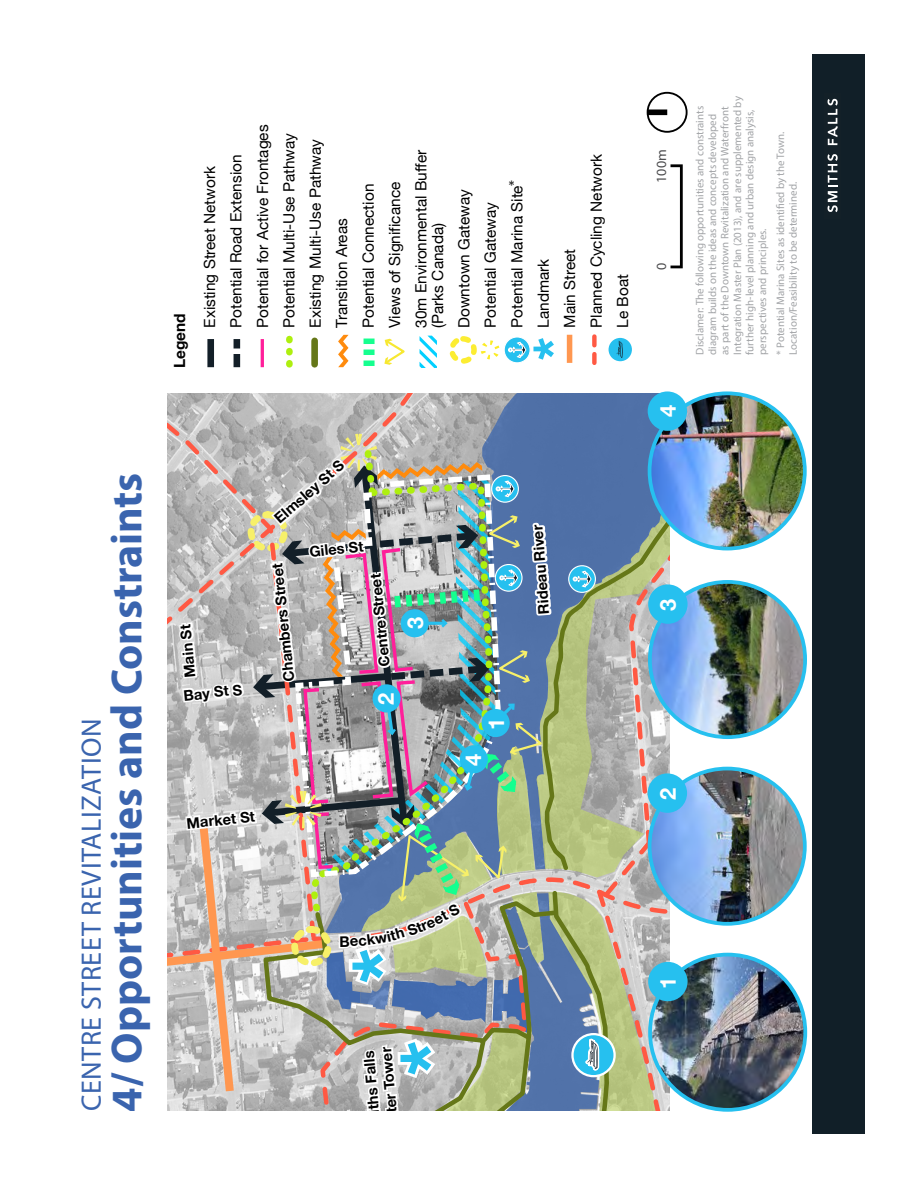
<style>
.page{position:relative;width:918px;height:1188px;background:#fff}
.page>*{position:absolute;margin:0;border:0;box-sizing:border-box;transform-origin:0 0}
.t1{font:700 89.55px "Helvetica Neue";color:#26c0ef}
.t2{font:700 59.55px "Helvetica Neue";color:#26c0ef}
.t3{font:700 43.8px "Myriad Pro";color:#3a64ae}
.t4{font:28.2px "Myriad Pro";letter-spacing:.02em;color:#3a64ae}
.t5{font:700 21.9px "Helvetica Neue";color:#fff}
.t6{font:15.45px/26.4px "Helvetica Neue";color:#000}
.t7{font:700 15.45px "Helvetica Neue";color:#000}
.t8{font:700 14.7px/17.7px "Helvetica Neue";color:#000}
.t9{font:14.1px "Myriad Pro";color:#4d4d4f}
.t10{font:14.1px "Myriad Pro";color:#000101}
.t11{font:10.95px/12.5px "Myriad Pro";color:#a2a4a7}
</style>
<div class="page">
<div style="left:812px;top:54px;width:53px;height:1080px;background:#111f28"></div>
<svg style="left:167px;top:394px;width:481px;height:52px"></svg>
<div style="left:537px;top:407px;width:124px;height:39px;background:#4f70a7"></div>
<div style="left:541px;top:431px;width:120px;height:15px;background:#4f70a7"></div>
<svg style="left:420px;top:336px;width:17px;height:32px"></svg>
<div style="left:449px;top:336px;width:28px;height:28px;border:6px dashed #fced32;border-radius:50%"></div>
<div style="left:481px;top:340px;width:19px;height:19px;border:4px dashed #fcec24;border-radius:50%"></div>
<svg style="left:384px;top:338px;width:21px;height:27px"></svg>
<div style="left:207px;top:339px;width:7px;height:28px;background:#131f28"></div>
<div style="left:567px;top:335px;width:5px;height:28px;background:#ff9750"></div>
<svg style="left:592px;top:335px;width:5px;height:28px"></svg>
<svg style="left:234px;top:339px;width:6px;height:28px"></svg>
<svg style="left:286px;top:335px;width:7px;height:29px"></svg>
<div style="left:311px;top:341px;width:7px;height:23px;background:#657718"></div>
<svg style="left:364px;top:338px;width:11px;height:28px"></svg>
<hr style="left:261px;top:339px;width:3px;height:28px;background:#ff1f9a">
<svg style="left:338px;top:335px;width:11px;height:32px"></svg>
<svg style="left:607px;top:337px;width:26px;height:25px"></svg>
<div style="left:606px;top:336px;width:28px;height:27px;border:2px solid #fff;border-radius:50%"></div>
<svg style="left:616px;top:341px;width:7px;height:17px"></svg>
<svg style="left:504px;top:337px;width:26px;height:26px"></svg>
<div style="left:504px;top:336px;width:27px;height:27px;border:1px solid #fff;border-radius:50%"></div>
<svg style="left:508px;top:342px;width:18px;height:16px"></svg>
<img style="left:650px;top:955px;width:155px;height:155px;border-radius:78px">
<div style="left:648px;top:953px;width:159px;height:159px;border:4px solid #26c0ef;border-radius:50%"></div>
<img style="left:650px;top:769px;width:155px;height:155px;border-radius:78px">
<div style="left:648px;top:767px;width:159px;height:159px;border:4px solid #26c0ef;border-radius:50%"></div>
<img style="left:669px;top:582px;width:136px;height:155px">
<div style="left:648px;top:580px;width:159px;height:159px;border:4px solid #26c0ef;border-radius:50%"></div>
<img style="left:650px;top:393px;width:155px;height:156px;border-radius:78px">
<div style="left:648px;top:391px;width:159px;height:159px;border:4px solid #26c0ef;border-radius:50%"></div>
<div style="left:648px;top:962px;width:40px;height:39px;background:#26c0ef;border-radius:50%"></div>
<div style="left:648px;top:773px;width:39px;height:40px;background:#26c0ef;border-radius:50%"></div>
<div style="left:648px;top:584px;width:40px;height:40px;background:#26c0ef;border-radius:50%"></div>
<div style="left:648px;top:391px;width:39px;height:40px;background:#26c0ef;border-radius:50%"></div>
<div style="left:647px;top:92px;width:41px;height:41px;border:2px solid #000;border-radius:50%"></div>
<div style="left:648px;top:109px;width:19px;height:6px;background:#000"></div>
<div style="left:669px;top:164px;width:14px;height:104px;border:3px solid #000"></div>
<svg style="left:827px;top:154px;width:11px;height:58px"></svg>
<svg style="left:827px;top:99px;width:11px;height:46px"></svg>
<svg style="left:167px;top:446px;width:502px;height:665px"></svg>
<h3 class="t7" style="left:170px;top:368px;width:56px;rotate:-90deg">Legend</h3>
<h3 class="t6" style="left:196px;top:328px;width:205px;rotate:-90deg">Existing Street Network<br>Potential Road Extension<br>Potential for Active Frontages<br>Potential Multi-Use Pathway<br>Existing Multi-Use Pathway<br>Transition Areas<br>Potential Connection<br>Views of Significance<br>30m Environmental Buffer</h3>
<h3 class="t6" style="left:424px;top:328px;width:175px;rotate:-90deg">(Parks Canada)<br>Downtown Gateway<br>Potential Gateway<br>Potential Marina Site<br>Landmark<br>Main Street<br>Planned Cycling Network<br>Le Boat</h3>
<p class="t10" style="left:505px;top:186px;width:7px;rotate:-90deg">*</p>
<h2 class="t2" style="left:518px;top:361px;width:26px;rotate:-90deg">*</h2>
<h3 class="t4" style="left:74px;top:1111px;width:394px;rotate:-90deg">CENTRE STREET REVITALIZATION</h3>
<h3 class="t3" style="left:98px;top:1112px;width:640px;rotate:-90deg">4/ Opportunities and Constraints</h3>
<h3 class="t8" style="left:181px;top:678px;width:55px;rotate:-96deg">Main St</h3>
<h3 class="t8" style="left:183px;top:686px;width:60px;rotate:-6deg">Bay St S</h3>
<h3 class="t8" style="left:270px;top:513px;width:88px;rotate:-41deg">Elmsley St S</h3>
<h3 class="t8" style="left:280px;top:682px;width:120px;rotate:-96deg">Chambers Street</h3>
<h3 class="t8" style="left:309px;top:543px;width:55px;rotate:-6deg">Giles St</h3>
<h3 class="t8" style="left:376px;top:668px;width:95px;rotate:-96deg">Centre Street</h3>
<h3 class="t5" style="left:372px;top:705px;width:14px;rotate:-90deg">2</h3>
<h3 class="t5" style="left:402px;top:629px;width:14px;rotate:-90deg">3</h3>
<h3 class="t8" style="left:186px;top:814px;width:70px;rotate:-6deg">Market St</h3>
<h1 class="t1" style="left:329px;top:984px;width:38px;rotate:-90deg">*</h1>
<h1 class="t1" style="left:377px;top:1076px;width:38px;rotate:-90deg">*</h1>
<h3 class="t8" style="left:367px;top:1137px;width:89px;rotate:-95deg">Smiths Falls<br>Water Tower</h3>
<h3 class="t8" style="left:535px;top:615px;width:91px;rotate:-94deg">Rideau River</h3>
<h3 class="t5" style="left:483px;top:730px;width:14px;rotate:-90deg">1</h3>
<h3 class="t5" style="left:460px;top:766px;width:14px;rotate:-90deg">4</h3>
<p class="t9" style="left:653px;top:183px;width:35px;rotate:-90deg">100m</p>
<p class="t9" style="left:653px;top:270px;width:9px;rotate:-90deg">0</p>
<p class="t11" style="left:694px;top:355px;width:260px;rotate:-90deg">Disclamer: The following opportunities and constraints diagram builds on the ideas and concepts developed<br>as part of the Downtown Revitalization and Waterfront Integration Master Plan (2013), and are supplemented by further high-level planning and urban design analysis, perspectives and principles.</p>
<p class="t11" style="left:774px;top:355px;width:225px;rotate:-90deg">* Potential Marina Sites as identified by the Town.<br>Location/Feasibility to be determined.</p>
<h3 class="t5" style="left:654px;top:417px;width:14px;rotate:-90deg">4</h3>
<h3 class="t5" style="left:654px;top:611px;width:14px;rotate:-90deg">3</h3>
<h3 class="t5" style="left:654px;top:800px;width:14px;rotate:-90deg">2</h3>
<h3 class="t5" style="left:654px;top:989px;width:14px;rotate:-90deg">1</h3>
</div>
